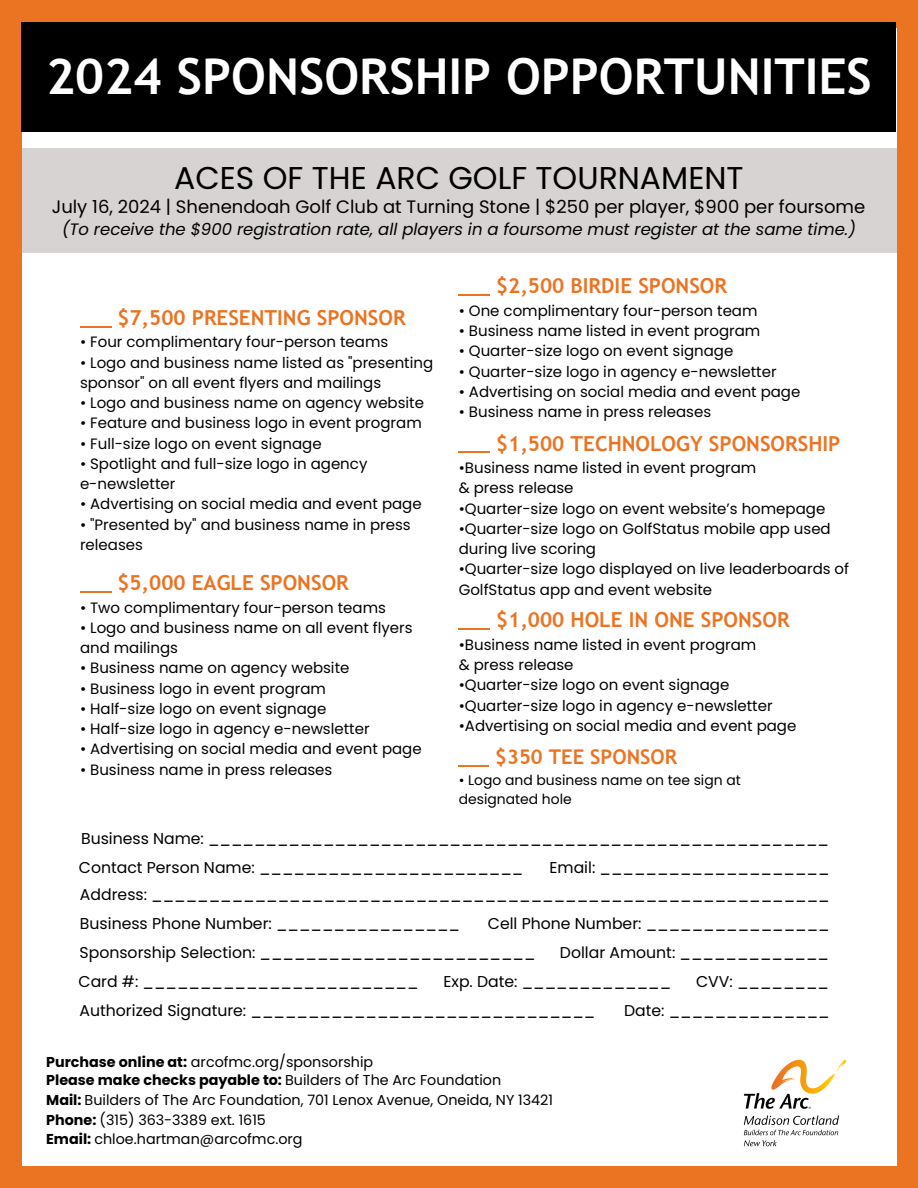
<style>
.page{position:relative;width:918px;height:1188px;background:#fff}
.page>*{position:absolute;margin:0;border:0;box-sizing:border-box;transform-origin:0 0}
.t1{font:700 49.5px "Trebuchet MS";color:#fff}
.t2{font:31.5px "Poppins";color:#000}
.t3{font:700 20.7px "Trebuchet MS";color:#eb7423}
.t4{font:700 20.25px "Trebuchet MS";color:#eb7423}
.t5{font:18px "Poppins";color:#000}
.t6{font:italic 16.5px "Poppins";color:#000}
.t7{font:15.75px "Poppins";color:#000}
.t8{font:15px/20.2px "Poppins";color:#000}
.t9{font:14.25px "Poppins";color:#000}
.t10{font:700 14.25px "Poppins";color:#000}
.t11{font:13.95px/19.2px "Poppins";color:#000}
.s1{font-weight:700}
.s2{font-weight:400}
</style>
<div class="page">
<div style="left:0;top:0;width:918px;height:1188px;background:linear-gradient(to right,#eb7322,#eb7525)"></div>
<div style="left:22px;top:29px;width:874px;height:1137px;background:#fff"></div>
<div style="left:22px;top:22px;width:874px;height:109px;background:#000"></div>
<div style="left:22px;top:148px;width:874px;height:104px;background:#d7d3d3"></div>
<img style="left:743px;top:1059px;width:104px;height:88px">
<hr style="left:80px;top:326px;width:31px;height:1px;background:#eb7423">
<hr style="left:80px;top:591px;width:31px;height:1px;background:#eb7423">
<hr style="left:459px;top:295px;width:31px;height:1px;background:#eb7423">
<svg style="left:459px;top:629px;width:31px;height:1px"></svg>
<hr style="left:459px;top:766px;width:30px;height:1px;background:#eb7423">
<svg style="left:459px;top:452px;width:31px;height:1px"></svg>
<h5 class="t1" style="left:46px;top:48px;width:827px">2024 SPONSORSHIP OPPORTUNITIES</h5>
<h5 class="t2" style="left:174px;top:156px;width:571px">ACES OF THE ARC GOLF TOURNAMENT</h5>
<h5 class="t5" style="left:52px;top:194px;width:815px">July 16, 2024 | Shenendoah Golf Club at Turning Stone | $250 per player, $900 per foursome</h5>
<h5 class="t6" style="left:62px;top:218px;width:795px">(To receive the $900 registration rate, all players in a foursome must register at the same time.)</h5>
<p class="t3" style="left:496px;top:274px;width:233px">$2,500 BIRDIE SPONSOR</p>
<p class="t8" style="left:459px;top:301px;width:300px">• One complimentary four-person team</p>
<p class="t8" style="left:459px;top:321px;width:303px">• Business name listed in event program</p>
<p class="t8" style="left:459px;top:341px;width:276px">• Quarter-size logo on event signage</p>
<p class="t8" style="left:459px;top:361px;width:319px">• Quarter-size logo in agency e-newsletter</p>
<p class="t8" style="left:459px;top:382px;width:343px">• Advertising on social media and event page</p>
<p class="t8" style="left:459px;top:402px;width:254px">• Business name in press releases</p>
<h5 class="t3" style="left:117px;top:305px;width:290px">$7,500 PRESENTING SPONSOR</h5>
<h5 class="t8" style="left:80px;top:332px;width:310px">• Four complimentary four-person teams</h5>
<h5 class="t8" style="left:80px;top:352px;width:355px">• Logo and business name listed as "presenting sponsor" on all event flyers and mailings</h5>
<h5 class="t8" style="left:80px;top:393px;width:346px">• Logo and business name on agency website</h5>
<h5 class="t8" style="left:80px;top:413px;width:343px">• Feature and business logo in event program</h5>
<h5 class="t8" style="left:80px;top:433px;width:243px">• Full-size logo on event signage</h5>
<h5 class="t8" style="left:80px;top:454px;width:289px">• Spotlight and full-size logo in agency e-newsletter</h5>
<h5 class="t8" style="left:80px;top:494px;width:343px">• Advertising on social media and event page</h5>
<h5 class="t8" style="left:80px;top:514px;width:332px">• "Presented by" and business name in press releases</h5>
<h5 class="t3" style="left:117px;top:571px;width:233px">$5,000 EAGLE SPONSOR</h5>
<h5 class="t8" style="left:80px;top:597px;width:308px">• Two complimentary four-person teams</h5>
<h5 class="t8" style="left:80px;top:618px;width:334px">• Logo and business name on all event flyers and mailings</h5>
<h5 class="t8" style="left:80px;top:658px;width:271px">• Business name on agency website</h5>
<h5 class="t8" style="left:80px;top:678px;width:248px">• Business logo in event program</h5>
<h5 class="t8" style="left:80px;top:699px;width:248px">• Half-size logo on event signage</h5>
<h5 class="t8" style="left:80px;top:719px;width:291px">• Half-size logo in agency e-newsletter</h5>
<h5 class="t8" style="left:80px;top:739px;width:343px">• Advertising on social media and event page</h5>
<h5 class="t8" style="left:80px;top:759px;width:254px">• Business name in press releases</h5>
<h3 class="t3" style="left:496px;top:431px;width:346px">$1,500 TECHNOLOGY SPONSORSHIP</h3>
<h3 class="t8" style="left:459px;top:458px;width:299px">•Business name listed in event program &amp; press release</h3>
<h3 class="t8" style="left:459px;top:498px;width:368px">•Quarter-size logo on event website’s homepage</h3>
<h3 class="t8" style="left:459px;top:519px;width:374px">•Quarter-size logo on GolfStatus mobile app used during live scoring</h3>
<h3 class="t8" style="left:459px;top:559px;width:392px">•Quarter-size logo displayed on live leaderboards of<br>GolfStatus app and event website</h3>
<p class="t3" style="left:496px;top:608px;width:295px">$1,000 HOLE IN ONE SPONSOR</p>
<p class="t8" style="left:459px;top:635px;width:299px">•Business name listed in event program &amp; press release</p>
<p class="t8" style="left:459px;top:675px;width:272px">•Quarter-size logo on event signage</p>
<p class="t8" style="left:459px;top:695px;width:315px">•Quarter-size logo in agency e-newsletter</p>
<p class="t8" style="left:459px;top:716px;width:339px">•Advertising on social media and event page</p>
<h5 class="t4" style="left:495px;top:745px;width:183px">$350 TEE SPONSOR</h5>
<h5 class="t11" style="left:459px;top:770px;width:284px">• Logo and business name on tee sign at designated hole</h5>
<h5 class="t7" style="left:81px;top:827px;width:750px">Business Name: ______________________________________________________</h5>
<h5 class="t7" style="left:79px;top:857px;width:446px">Contact Person Name: _______________________</h5>
<h5 class="t7" style="left:549px;top:857px;width:282px">Email: ____________________</h5>
<h5 class="t7" style="left:80px;top:883px;width:751px">Address: ___________________________________________________________</h5>
<h5 class="t7" style="left:80px;top:912px;width:382px">Business Phone Number: ________________</h5>
<h5 class="t7" style="left:488px;top:912px;width:343px">Cell Phone Number: ________________</h5>
<h5 class="t7" style="left:80px;top:941px;width:458px">Sponsorship Selection: ________________________</h5>
<h4 class="t7" style="left:560px;top:941px;width:271px">Dollar Amount: _____________</h4>
<h5 class="t7" style="left:79px;top:970px;width:342px">Card #: ________________________</h5>
<h5 class="t7" style="left:443px;top:970px;width:229px">Exp. Date: _____________</h5>
<h5 class="t7" style="left:696px;top:970px;width:134px">CVV: ________</h5>
<h5 class="t7" style="left:80px;top:999px;width:517px">Authorized Signature: ______________________________</h5>
<h5 class="t7" style="left:624px;top:999px;width:207px">Date: ______________</h5>
<h5 class="t9" style="left:46px;top:1052px;width:329px"><span class="s1">Purchase online at:</span> arcofmc.org/sponsorship</h5>
<h5 class="t10" style="left:46px;top:1070px;width:456px">Please make checks payable to: <span class="s2">Builders of The Arc Foundation</span></h5>
<p class="t9" style="left:46px;top:1090px;width:508px"><span class="s1">Mail:</span> Builders of The Arc Foundation, 701 Lenox Avenue, Oneida, NY 13421</p>
<h1 class="t9" style="left:46px;top:1110px;width:221px"><span class="s1">Phone:</span> (315) 363-3389 ext. 1615</h1>
<h2 class="t9" style="left:46px;top:1129px;width:258px"><span class="s1">Email:</span> chloe.hartman@arcofmc.org</h2>
</div>
